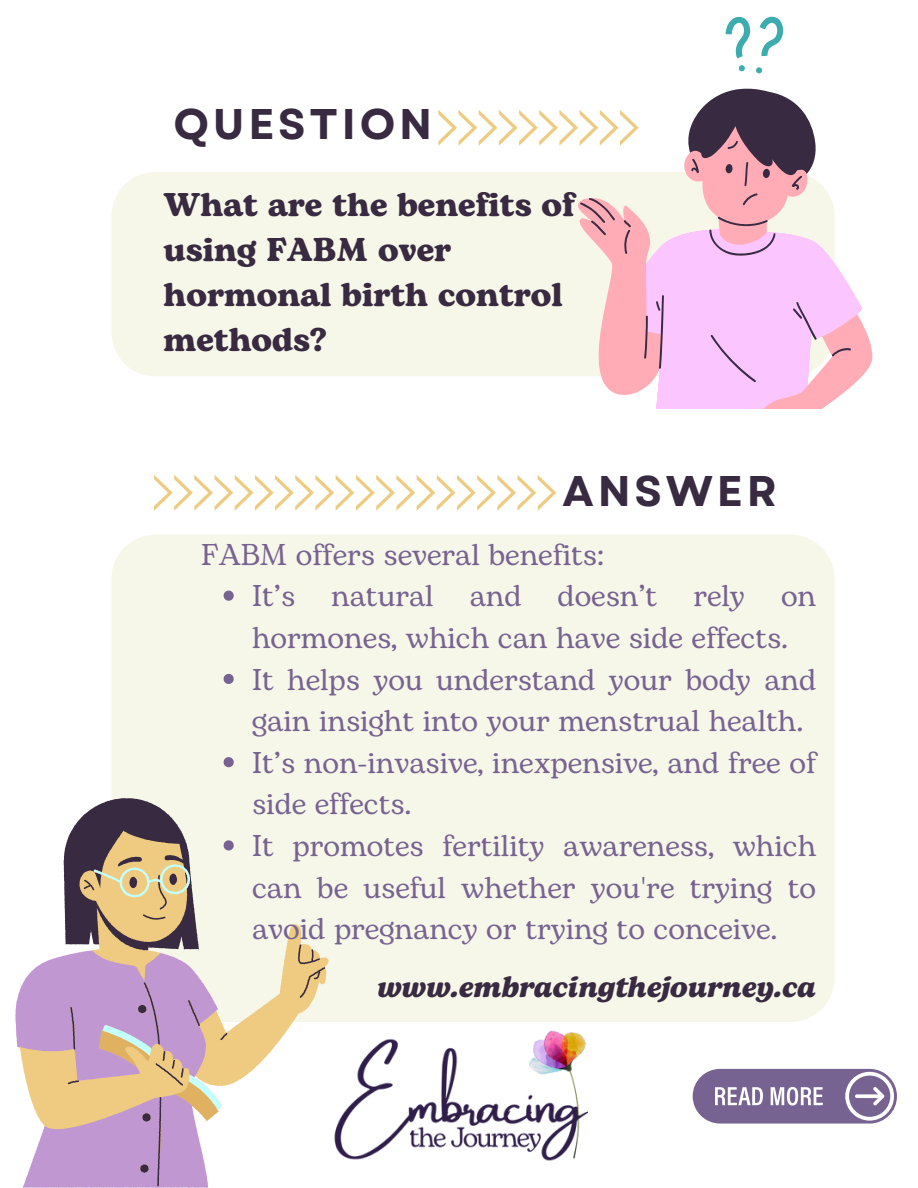
<style>
.page{position:relative;width:918px;height:1188px;background:#fff}
.page>*{position:absolute;margin:0;border:0;box-sizing:border-box;transform-origin:0 0}
.t1{font:700 42.9px "Garet";letter-spacing:.09em;color:#382a40}
.t2{font:700 32.85px/45px "Bogart";color:#382a40}
.t3{font:30px/41.7px "Bogart";color:#776391}
.t4{font:italic 700 29.4px "Bogart";color:#382a40}
</style>
<div class="page">
<div style="left:111px;top:172px;width:459px;height:204px;background:#f6f6e9"></div>
<div style="left:111px;top:535px;width:724px;height:487px;background:#f6f6e9"></div>
<svg style="left:438px;top:110px;width:142px;height:36px"></svg>
<svg style="left:154px;top:475px;width:402px;height:35px"></svg>
<svg style="left:570px;top:119px;width:303px;height:267px"></svg>
<svg style="left:580px;top:88px;width:272px;height:321px"></svg>
<svg style="left:726px;top:16px;width:58px;height:57px"></svg>
<svg style="left:15px;top:950px;width:193px;height:238px"></svg>
<svg style="left:64px;top:798px;width:261px;height:388px"></svg>
<svg style="left:94px;top:864px;width:128px;height:257px"></svg>
<svg style="left:224px;top:591px;width:10px;height:10px"></svg>
<svg style="left:224px;top:674px;width:10px;height:10px"></svg>
<svg style="left:224px;top:757px;width:10px;height:10px"></svg>
<svg style="left:224px;top:840px;width:10px;height:10px"></svg>
<img style="left:334px;top:1030px;width:254px;height:131px">
<div style="left:693px;top:1069px;width:204px;height:55px;background:#776391;border-radius:27px"></div>
<svg style="left:845px;top:1072px;width:49px;height:49px"></svg>
<svg style="left:715px;top:1087px;width:48px;height:18px"></svg>
<svg style="left:771px;top:1087px;width:52px;height:19px"></svg>
<p class="t1" style="left:173px;top:94px;width:260px">QUESTION</p>
<p class="t2" style="left:164px;top:183px;width:413px">What are the benefits of using FABM over hormonal birth control methods?</p>
<h1 class="t1" style="left:563px;top:460px;width:216px">ANSWER</h1>
<p class="t3" style="left:201px;top:535px;width:405px">FABM offers several benefits:</p>
<h1 class="t3" style="left:252px;top:577px;width:566px">It’s natural and doesn’t rely on hormones, which can have side effects.</h1>
<p class="t3" style="left:252px;top:660px;width:566px">It helps you understand your body and gain insight into your menstrual health.</p>
<p class="t3" style="left:252px;top:743px;width:566px">It’s non-invasive, inexpensive, and free of side effects.</p>
<p class="t3" style="left:252px;top:826px;width:566px;text-align:justify">It promotes fertility awareness, which can be useful whether you're trying to avoid pregnancy or trying to conceive.</p>
<p class="t4" style="left:378px;top:966px;width:440px">www.embracingthejourney.ca</p>
</div>
